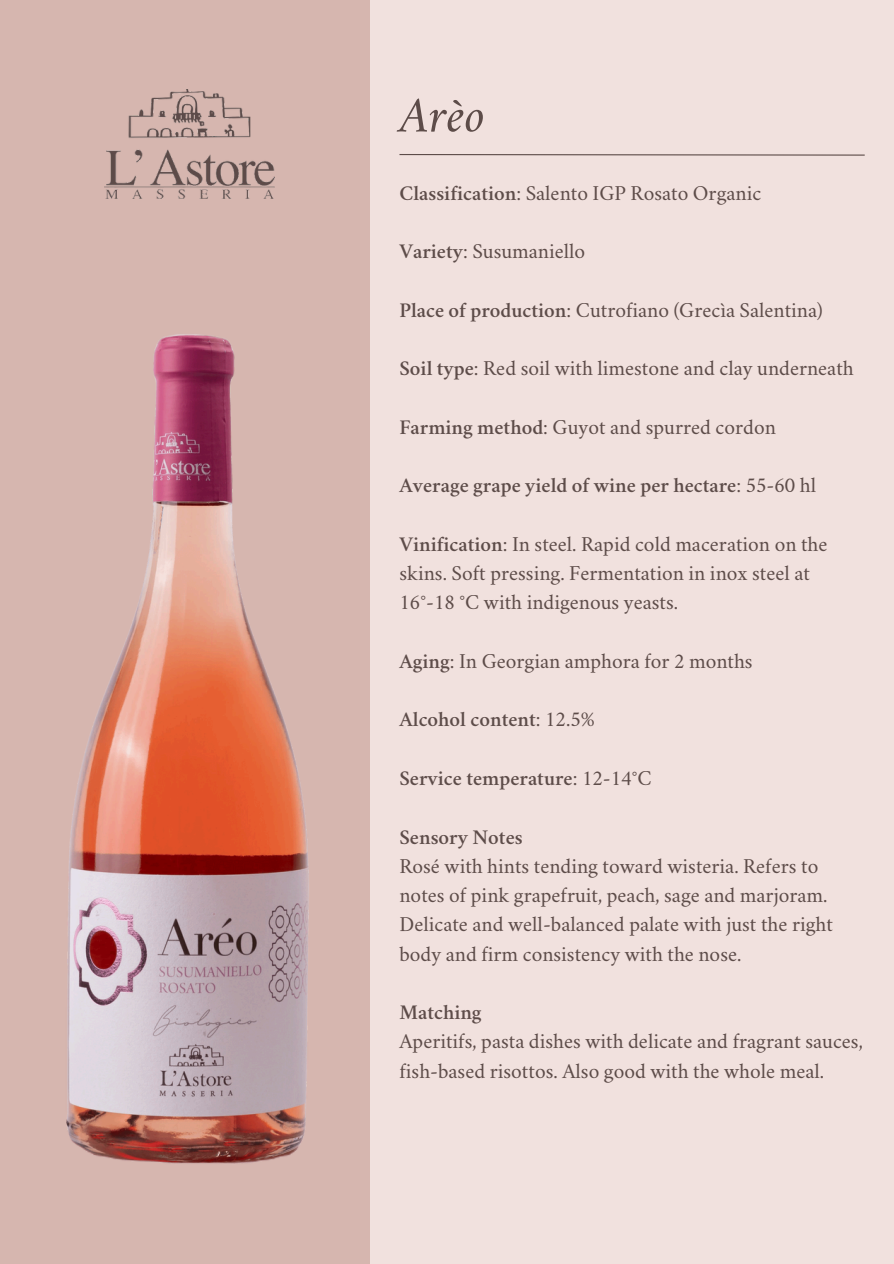
<style>
.page{position:relative;width:894px;height:1264px;background:#fff}
.page>*{position:absolute;margin:0;border:0;box-sizing:border-box;transform-origin:0 0}
.t1{font:italic 51px "Crimson";color:#5d4c49}
.t2{font:21px/29.2px "Crimson";color:#5d4c49}
.t3{font:600 21px "Crimson";color:#5d4c49}
.s1{font-weight:600}
.s2{font-weight:400}
</style>
<div class="page">
<div style="left:0;top:0;width:893px;height:1263px;background:#d6b6af"></div>
<div style="left:370px;top:0;width:523px;height:1263px;background:#f1e1de"></div>
<svg style="left:399px;top:154px;width:466px;height:2px"></svg>
<img style="left:66px;top:334px;width:243px;height:830px">
<img style="left:104px;top:89px;width:170px;height:109px">
<h1 class="t1" style="left:399px;top:94px;width:87px">Arèo</h1>
<p class="t2" style="left:399px;top:178px;width:363px"><span class="s1">Classification</span>: Salento IGP Rosato Organic</p>
<p class="t2" style="left:399px;top:236px;width:187px"><span class="s1">Variety</span>: Susumaniello</p>
<p class="t2" style="left:399px;top:295px;width:424px"><span class="s1">Place of production</span>: Cutrofiano (Grecìa Salentina)</p>
<p class="t2" style="left:399px;top:353px;width:455px"><span class="s1">Soil type</span>: Red soil with limestone and clay underneath</p>
<p class="t2" style="left:399px;top:412px;width:378px"><span class="s1">Farming method</span>: Guyot and spurred cordon</p>
<p class="t3" style="left:399px;top:471px;width:418px">Average grape yield of wine per hectare<span class="s2">: 55-60 hl</span></p>
<p class="t2" style="left:399px;top:529px;width:429px"><span class="s1">Vinification</span>: In steel. Rapid cold maceration on the skins. Soft pressing. Fermentation in inox steel at<br>16°-18 °C with indigenous yeasts.</p>
<p class="t2" style="left:399px;top:646px;width:354px"><span class="s1">Aging</span>: In Georgian amphora for 2 months</p>
<p class="t3" style="left:399px;top:705px;width:197px">Alcohol content<span class="s2">: 12.5%</span></p>
<p class="t3" style="left:399px;top:763px;width:253px">Service temperature<span class="s2">: 12-14°C</span></p>
<p class="t3" style="left:399px;top:822px;width:125px">Sensory Notes</p>
<p class="t2" style="left:399px;top:850px;width:435px">Rosé with hints tending toward wisteria. Refers to notes of pink grapefruit, peach, sage and marjoram.<br>Delicate and well-balanced palate with just the right body and firm consistency with the nose.</p>
<p class="t3" style="left:399px;top:997px;width:84px">Matching</p>
<p class="t2" style="left:399px;top:1026px;width:465px">Aperitifs, pasta dishes with delicate and fragrant sauces, fish-based risottos. Also good with the whole meal.</p>
</div>
